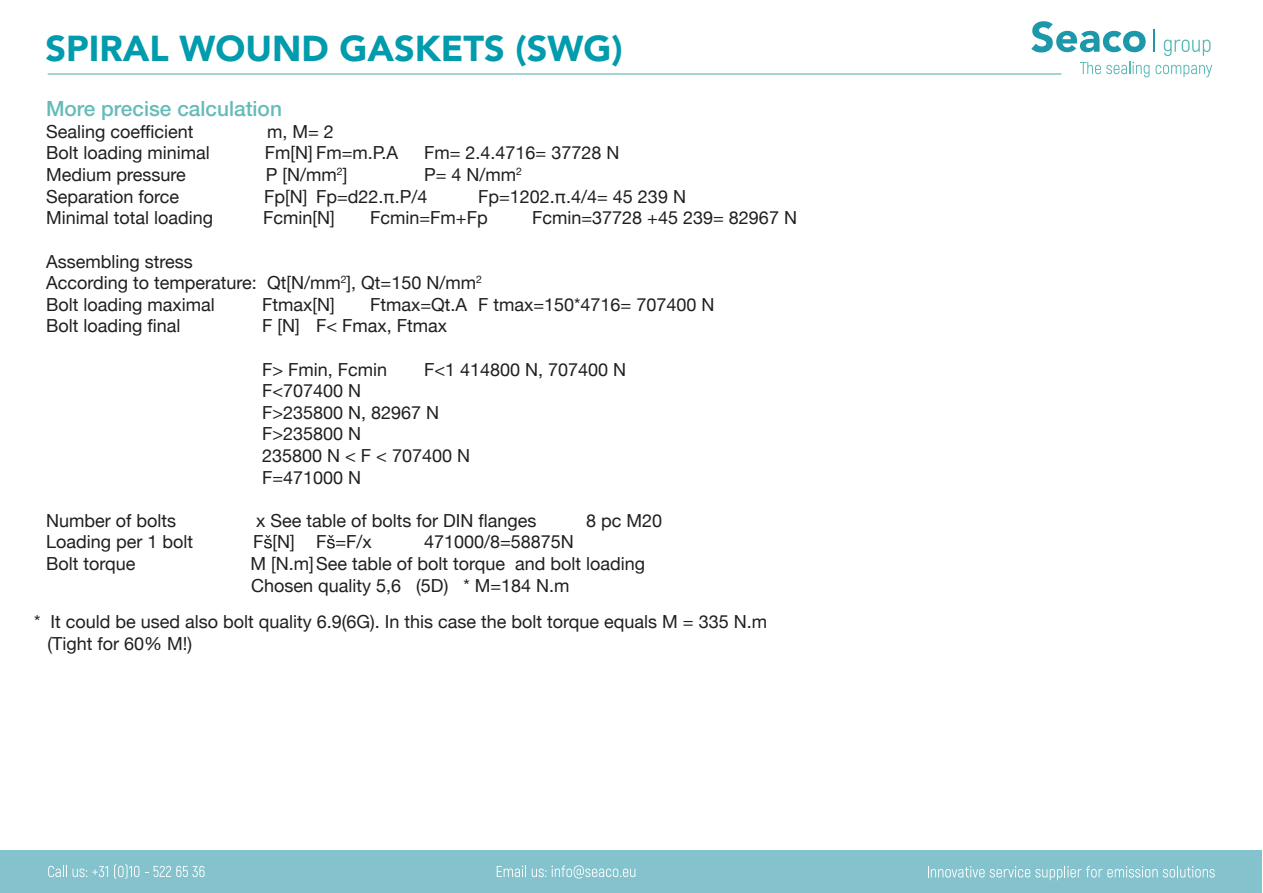
<style>
.page{position:relative;width:1263px;height:893px;background:#fff}
.page>*{position:absolute;margin:0;border:0;box-sizing:border-box;transform-origin:0 0}
.t1{font:900 36px "Avenir";color:#009bac}
.t2{font:500 21px "Helvetica Neue";color:#66bbb9}
.t3{font:18px/21.6px "Helvetica Neue";color:#211e1e}
</style>
<div class="page">
<div style="left:0;top:850px;width:1262px;height:42px;background:#84c2cd"></div>
<hr style="left:48px;top:73px;width:1013px;height:2px;background:#66bbb9">
<svg style="left:48px;top:866px;width:19px;height:11px"></svg>
<svg style="left:73px;top:866px;width:35px;height:11px"></svg>
<svg style="left:114px;top:864px;width:25px;height:15px"></svg>
<svg style="left:145px;top:866px;width:60px;height:11px"></svg>
<svg style="left:497px;top:866px;width:29px;height:11px"></svg>
<svg style="left:532px;top:865px;width:103px;height:13px"></svg>
<svg style="left:1031px;top:21px;width:115px;height:31px"></svg>
<svg style="left:1164px;top:40px;width:46px;height:16px"></svg>
<hr style="left:1153px;top:29px;width:2px;height:23px;background:#1d97aa">
<svg style="left:1080px;top:62px;width:69px;height:15px"></svg>
<svg style="left:1155px;top:65px;width:57px;height:12px"></svg>
<svg style="left:928px;top:866px;width:287px;height:14px"></svg>
<svg style="left:264px;top:535px;width:8px;height:13px"></svg>
<svg style="left:327px;top:535px;width:8px;height:13px"></svg>
<h1 class="t1" style="left:45px;top:18px;width:579px">SPIRAL WOUND GASKETS (SWG)</h1>
<p class="t2" style="left:46px;top:96px;width:237px">More precise calculation</p>
<p class="t3" style="left:46px;top:122px;width:149px">Sealing coefficient</p>
<p class="t3" style="left:267px;top:122px;width:68px">m, M= 2</p>
<p class="t3" style="left:46px;top:143px;width:165px">Bolt loading minimal</p>
<p class="t3" style="left:265px;top:143px;width:135px">Fm[N] Fm=m.P.A</p>
<p class="t3" style="left:424px;top:143px;width:197px">Fm= 2.4.4716= 37728 N</p>
<p class="t3" style="left:46px;top:165px;width:141px">Medium pressure</p>
<p class="t3" style="left:266px;top:165px;width:83px">P [N/mm<sup>2</sup>]</p>
<p class="t3" style="left:424px;top:165px;width:100px">P= 4 N/mm<sup>2</sup></p>
<p class="t3" style="left:46px;top:187px;width:135px">Separation force</p>
<p class="t3" style="left:264px;top:187px;width:165px">Fp[N] Fp=d22.π.P/4</p>
<p class="t3" style="left:478px;top:187px;width:209px">Fp=1202.π.4/4= 45 239 N</p>
<p class="t3" style="left:46px;top:208px;width:169px">Minimal total loading</p>
<p class="t3" style="left:263px;top:208px;width:73px">Fcmin[N]</p>
<p class="t3" style="left:370px;top:208px;width:119px">Fcmin=Fm+Fp</p>
<p class="t3" style="left:532px;top:208px;width:266px">Fcmin=37728 +45 239= 82967 N</p>
<p class="t3" style="left:46px;top:251px;width:437px">Assembling stress<br>According to temperature: Qt[N/mm<sup>2</sup>], Qt=150 N/mm<sup>2<br></sup>Bolt loading maximal</p>
<p class="t3" style="left:262px;top:295px;width:74px">Ftmax[N]</p>
<p class="t3" style="left:370px;top:295px;width:346px">Ftmax=Qt.A F tmax=150*4716= 707400 N</p>
<p class="t3" style="left:46px;top:316px;width:136px">Bolt loading final</p>
<p class="t3" style="left:262px;top:316px;width:187px">F [N] F&lt; Fmax, Ftmax</p>
<p class="t3" style="left:262px;top:359px;width:127px">F&gt; Fmin, Fcmin</p>
<p class="t3" style="left:424px;top:359px;width:204px">F&lt;1 414800 N, 707400 N</p>
<p class="t3" style="left:262px;top:381px;width:210px">F&lt;707400 N<br>F&gt;235800 N, 82967 N<br>F&gt;235800 N<br>235800 N &lt; F &lt; 707400 N<br>F=471000 N</p>
<p class="t3" style="left:46px;top:511px;width:132px">Number of bolts</p>
<p class="t3" style="left:256px;top:511px;width:282px">x See table of bolts for DIN flanges</p>
<p class="t3" style="left:586px;top:511px;width:78px">8 pc M20</p>
<p class="t3" style="left:46px;top:532px;width:149px">Loading per 1 bolt</p>
<p class="t3" style="left:253px;top:532px;width:120px">F [N] F =F/x</p>
<p class="t3" style="left:424px;top:532px;width:151px">471000/8=58875N</p>
<p class="t3" style="left:46px;top:554px;width:91px">Bolt torque</p>
<p class="t3" style="left:250px;top:554px;width:396px">M [N.m]See table of bolt torque and bolt loading<br>Chosen quality 5,6 (5D) * M=184 N.m</p>
<p class="t3" style="left:48px;top:612px;width:721px;text-indent:-14px">* It could be used also bolt quality 6.9(6G). In this case the bolt torque equals M = 335 N.m (Tight for 60% M!)</p>
</div>
